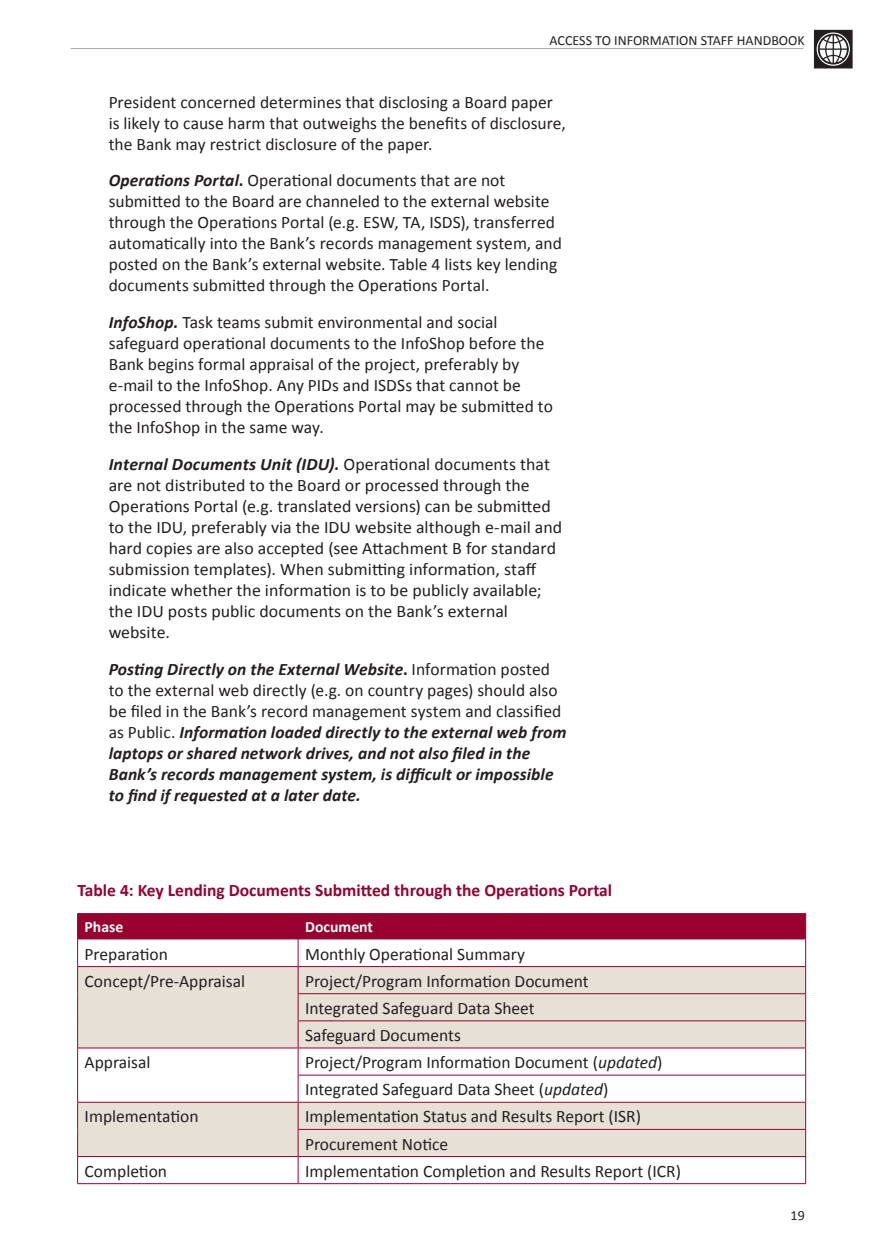
<style>
.page{position:relative;width:882px;height:1260px;background:#fff}
.page>*{position:absolute;margin:0;border:0;box-sizing:border-box;transform-origin:0 0}
.content_Body{font:17.5px/21px "Calibri";color:#231f20}
.Table_text{font:17.5px "Calibri";color:#231f20}
.content_Body-2{font:italic 700 17.5px/21px "Calibri";letter-spacing:.005em;color:#231f20}
.Table_title{font:700 17.5px "Calibri";color:#98012d}
.table_heads{font:700 15.75px "Calibri";color:#fff}
.t1{font:14px "Calibri";color:#231f20}
.s1{font-weight:700;font-style:italic}
.s2{font-weight:700}
.s3{font-style:normal}
.s4{font-weight:400;font-style:normal}
.s5{font-style:italic}
</style>
<div class="page">
<svg style="left:816px;top:32px;width:34px;height:34px"></svg>
<div style="left:814px;top:30px;width:38px;height:38px;border:1px solid #231f20"></div>
<svg style="left:817px;top:33px;width:33px;height:33px"></svg>
<div style="left:818px;top:34px;width:30px;height:30px;border:1px solid #231f20;border-radius:50%"></div>
<svg style="left:820px;top:36px;width:27px;height:27px"></svg>
<hr style="left:71px;top:48px;width:732px;height:1px;background:#a8a9ad">
<hr style="left:77px;top:913px;width:221px;height:1px;background:#98012d">
<hr style="left:298px;top:913px;width:508px;height:1px;background:#98012d">
<hr style="left:77px;top:1183px;width:221px;height:1px;background:#98012d">
<hr style="left:298px;top:1183px;width:508px;height:1px;background:#98012d">
<svg style="left:77px;top:914px;width:729px;height:269px"></svg>
<p class="t1" style="left:550px;top:32px;width:257px">ACCESS TO INFORMATION STAFF HANDBOOK</p>
<p class="content_Body" style="left:109px;top:90px;width:459px">President concerned determines that disclosing a Board paper is likely to cause harm that outweighs the benefits of disclosure, the Bank may restrict disclosure of the paper.</p>
<p class="content_Body" style="left:109px;top:169px;width:455px"><span class="s1">Operations Portal</span><span class="s2">.</span> Operational documents that are not submitted to the Board are channeled to the external website through the Operations Portal (e.g. ESW, TA, ISDS), transferred automatically into the Bank’s records management system, and posted on the Bank’s external website. Table 4 lists key lending documents submitted through the Operations Portal.</p>
<p class="content_Body" style="left:109px;top:311px;width:446px"><span class="s1">InfoShop.</span> Task teams submit environmental and social safeguard operational documents to the InfoShop before the Bank begins formal appraisal of the project, preferably by e-mail to the InfoShop. Any PIDs and ISDSs that cannot be processed through the Operations Portal may be submitted to the InfoShop in the same way.</p>
<p class="content_Body" style="left:109px;top:453px;width:455px"><span class="s1">Internal Documents Unit (IDU).</span> Operational documents that are not distributed to the Board or processed through the Operations Portal (e.g. translated versions) can be submitted to the IDU, preferably via the IDU website although e-mail and hard copies are also accepted (see Attachment B for standard submission templates). When submitting information, staff indicate whether the information is to be publicly available; the IDU posts public documents on the Bank’s external website.</p>
<p class="content_Body-2" style="left:109px;top:657px;width:459px">Posting Directly on the External Website<span class="s3">.</span> <span class="s4">Information posted to the external web directly (e.g. on country pages) should also be filed in the Bank’s record management system and classified as Public.</span> Information loaded directly to the external web from laptops or shared network drives, and not also filed in the Bank’s records management system, is difficult or impossible to find if requested at a later date.</p>
<p class="Table_title" style="left:78px;top:879px;width:536px">Table 4: Key Lending Documents Submitted through the Operations Portal</p>
<p class="table_heads" style="left:85px;top:917px;width:40px">Phase</p>
<p class="table_heads" style="left:305px;top:917px;width:69px">Document</p>
<p class="Table_text" style="left:85px;top:943px;width:85px">Preparation</p>
<p class="Table_text" style="left:305px;top:943px;width:221px">Monthly Operational Summary</p>
<p class="Table_text" style="left:85px;top:970px;width:162px">Concept/Pre-Appraisal</p>
<p class="Table_text" style="left:305px;top:970px;width:285px">Project/Program Information Document</p>
<p class="Table_text" style="left:305px;top:997px;width:231px">Integrated Safeguard Data Sheet</p>
<p class="Table_text" style="left:305px;top:1024px;width:157px">Safeguard Documents</p>
<p class="Table_text" style="left:85px;top:1051px;width:67px">Appraisal</p>
<p class="Table_text" style="left:305px;top:1051px;width:359px">Project/Program Information Document (<span class="s5">updated</span>)</p>
<p class="Table_text" style="left:305px;top:1079px;width:305px">Integrated Safeguard Data Sheet (<span class="s5">updated</span>)</p>
<p class="Table_text" style="left:85px;top:1106px;width:116px">Implementation</p>
<p class="Table_text" style="left:305px;top:1106px;width:337px">Implementation Status and Results Report (ISR)</p>
<p class="Table_text" style="left:305px;top:1133px;width:145px">Procurement Notice</p>
<p class="Table_text" style="left:85px;top:1160px;width:84px">Completion</p>
<p class="Table_text" style="left:305px;top:1160px;width:377px">Implementation Completion and Results Report (ICR)</p>
<p class="t1" style="left:791px;top:1206px;width:16px">19</p>
</div>
